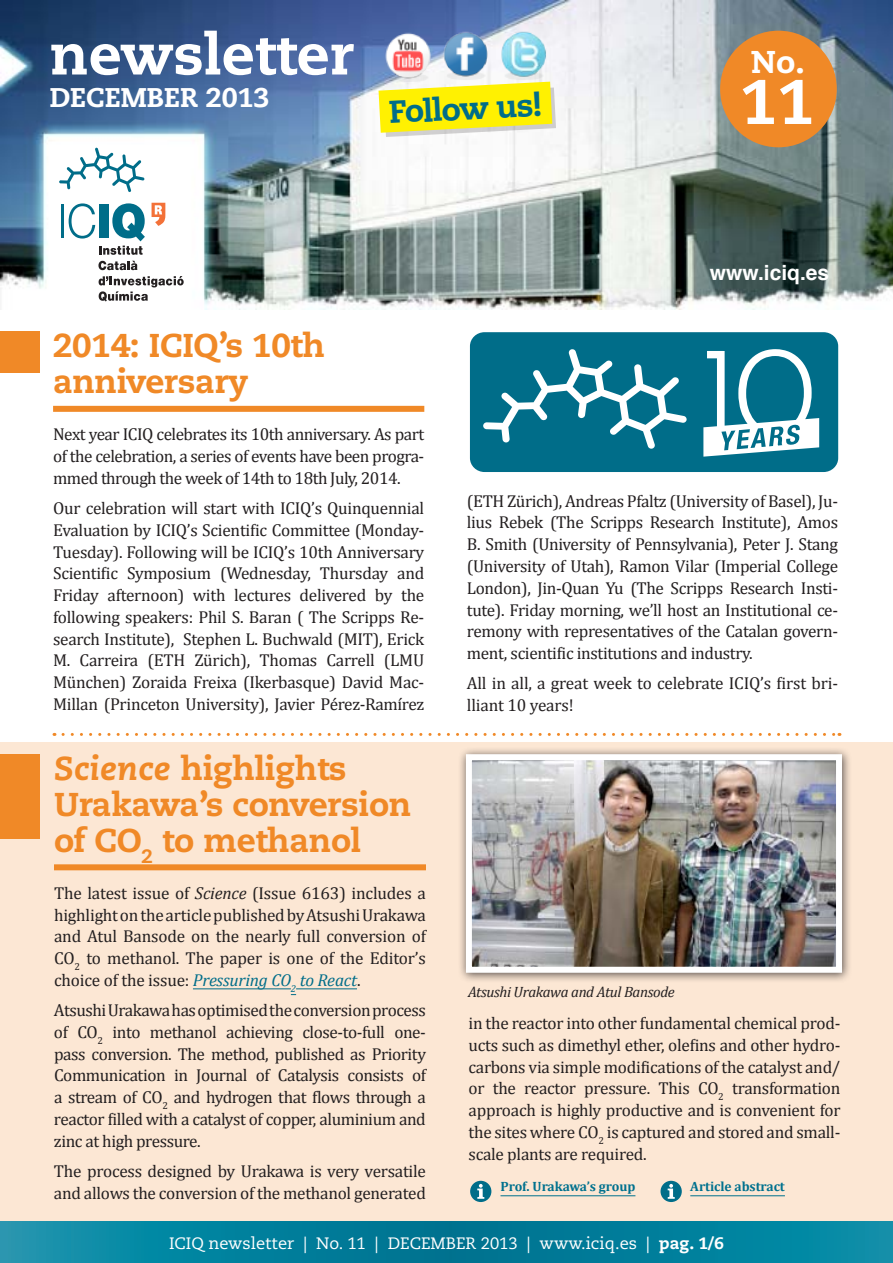
<style>
.page{position:relative;width:893px;height:1263px;background:#fff}
.page>*{position:absolute;margin:0;border:0;box-sizing:border-box;transform-origin:0 0}
.t1{font:800 63px "Caecilia LT Std";color:#fff}
.t2{font:800 57px "Caecilia LT Std";color:#fff}
.t3{font:800 33px/36px "Caecilia LT Std";letter-spacing:-.01em;color:#f08927}
.t4{font:800 31.5px "Caecilia LT Std";color:#006d89}
.t5{font:800 31.5px "Caecilia LT Std";color:#fff}
.t6{font:800 27px "Caecilia LT Std";color:#fff}
.t7{font:700 21px "Helvetica";color:#fff}
.t8{font:17.25px/21.8px "Cambria";letter-spacing:-.015em;color:#231f20;text-align:justify}
.t9{font:16.5px "Caecilia LT Std";color:#fff}
.t10{font:italic 15px "Cambria";letter-spacing:-.025em;color:#231f20}
.t11{font:700 13.5px "Cambria";letter-spacing:-.005em;color:#00718e}
.s1{font-style:italic}
.s2{font-style:italic;color:#006d89}
.s3{font-weight:800}
</style>
<div class="page">
<div style="left:0;top:742px;width:893px;height:492px;background:#fce7d4"></div>
<img style="left:0;top:0;width:893px;height:309px">
<div style="left:53px;top:406px;width:371px;height:6px;background:#f08927"></div>
<div style="left:54px;top:864px;width:372px;height:6px;background:#f08927"></div>
<hr style="left:193px;top:988px;width:98px;height:1px;background:#006d89">
<hr style="left:296px;top:988px;width:61px;height:1px;background:#006d89">
<svg style="left:63px;top:733px;width:777px;height:3px"></svg>
<div style="left:720px;top:31px;width:117px;height:116px;background:#f08927;border-radius:50%"></div>
<svg style="left:0;top:1222px;width:893px;height:41px;background:#04819d"></svg>
<svg style="left:152px;top:203px;width:13px;height:23px"></svg>
<svg style="left:59px;top:148px;width:86px;height:44px"></svg>
<hr style="left:61px;top:204px;width:3px;height:34px;background:#006d89">
<svg style="left:99px;top:276px;width:85px;height:26px"></svg>
<svg style="left:98px;top:261px;width:39px;height:9px"></svg>
<svg style="left:69px;top:203px;width:76px;height:52px"></svg>
<div style="left:0;top:332px;width:40px;height:41px;background:#f08927"></div>
<div style="left:0;top:754px;width:40px;height:84px;background:#f08927"></div>
<img style="left:436px;top:27px;width:116px;height:55px">
<img style="left:379px;top:29px;width:57px;height:53px">
<svg style="left:379px;top:82px;width:177px;height:55px;background:#f9ee3c"></svg>
<div style="left:660px;top:1181px;width:22px;height:21px;background:#006d89;border-radius:50%"></div>
<svg style="left:668px;top:1184px;width:7px;height:15px"></svg>
<div style="left:457px;top:746px;width:395px;height:236px;background:#231f20;opacity:.75"></div>
<img style="left:473px;top:761px;width:362px;height:205px">
<div style="left:466px;top:754px;width:376px;height:219px;border:6px solid #fff"></div>
<div style="left:470px;top:1181px;width:21px;height:21px;background:#006d89;border-radius:50%"></div>
<svg style="left:477px;top:1184px;width:7px;height:15px"></svg>
<hr style="left:500px;top:1195px;width:135px;height:1px;background:#00718e">
<hr style="left:690px;top:1195px;width:95px;height:1px;background:#00718e">
<div style="left:470px;top:332px;width:368px;height:140px;background:#006d89;border-radius:14px"></div>
<svg style="left:483px;top:349px;width:204px;height:100px"></svg>
<svg style="left:703px;top:349px;width:116px;height:108px"></svg>
<h2 class="t2" style="left:50px;top:19px;width:305px">newsletter</h2>
<h3 class="t6" style="left:50px;top:81px;width:221px">DECEMBER 2013</h3>
<h3 class="t4" style="left:388px;top:93px;width:155px;rotate:-3deg">Follow us!</h3>
<h3 class="t5" style="left:751px;top:42px;width:55px">No.</h3>
<h1 class="t1" style="left:740px;top:63px;width:76px">11</h1>
<p class="t7" style="left:710px;top:255px;width:121px">www.iciq.es</p>
<h3 class="t3" style="left:53px;top:328px;width:274px">2014: ICIQ’s 10th anniversary</h3>
<p class="t8" style="left:53px;top:423px;width:373px">Next year ICIQ celebrates its 10th anniversary. As part of the celebration, a series of events have been progra&shy;mmed through the week of 14th to 18th July, 2014.</p>
<p class="t8" style="left:53px;top:497px;width:373px">Our celebration will start with ICIQ’s Quinquennial Evaluation by ICIQ’s Scientific Committee (Monday-Tuesday). Following will be ICIQ’s 10th Anniversary Scientific Symposium (Wednesday, Thursday and Friday afternoon) with lectures delivered by the following speakers: Phil S. Baran ( The Scripps Re&shy;search Institute), Stephen L. Buchwald (MIT), Erick M. Carreira (ETH Zürich), Thomas Carrell (LMU München) Zoraida Freixa (Ikerbasque) David Mac-Millan (Princeton University), Javier Pérez-Ramírez</p>
<p class="t8" style="left:467px;top:490px;width:373px">(ETH Zürich), Andreas Pfaltz (University of Basel), Ju&shy;lius Rebek (The Scripps Research Institute), Amos B. Smith (University of Pennsylvania), Peter J. Stang (University of Utah), Ramon Vilar (Imperial College London), Jin-Quan Yu (The Scripps Research Insti&shy;tute). Friday morning, we’ll host an Institutional ce&shy;remony with representatives of the Catalan govern&shy;ment, scientific institutions and industry.</p>
<p class="t8" style="left:467px;top:672px;width:373px">All in all, a great week to celebrate ICIQ’s first bri&shy;lliant 10 years!</p>
<h3 class="t3" style="left:54px;top:750px;width:359px"><span class="s1">Science</span> highlights<br>Urakawa’s conversion of CO<sub>2</sub> to methanol</h3>
<p class="t8" style="left:54px;top:882px;width:373px">The latest issue of <span class="s1">Science</span> (Issue 6163) includes a highlight on the article published by Atsushi Urakawa and Atul Bansode on the nearly full conversion of CO<sub>2</sub> to methanol. The paper is one of the Editor’s choice of the issue: <span class="s2">Pressuring CO</span><sub>2</sub> <span class="s2">to React</span>.</p>
<p class="t8" style="left:54px;top:999px;width:374px">Atsushi Urakawa has optimised the conversion process of CO<sub>2</sub> into methanol achieving close-to-full one&shy;pass conversion. The method, published as Priority Communication in Journal of Catalysis consists of a stream of CO<sub>2</sub> and hydrogen that flows through a reactor filled with a catalyst of copper, aluminium and zinc at high pressure.</p>
<p class="t8" style="left:54px;top:1160px;width:373px">The process designed by Urakawa is very versatile and allows the conversion of the methanol generated</p>
<p class="t10" style="left:468px;top:983px;width:208px">Atsushi Urakawa and Atul Bansode</p>
<p class="t8" style="left:468px;top:1012px;width:373px">in the reactor into other fundamental chemical prod&shy;ucts such as dimethyl ether, olefins and other hydro&shy;carbons via simple modifications of the catalyst and/ or the reactor pressure. This CO<sub>2</sub> transformation approach is highly productive and is convenient for the sites where CO<sub>2</sub> is captured and stored and small&shy;scale plants are required.</p>
<p class="t11" style="left:500px;top:1178px;width:136px">Prof. Urakawa’s group</p>
<p class="t11" style="left:690px;top:1178px;width:96px">Article abstract</p>
<p class="t9" style="left:169px;top:1233px;width:556px">ICIQ newsletter | No. 11 | DECEMBER 2013 | www.iciq.es | <span class="s3">pag. 1/6</span></p>
</div>
